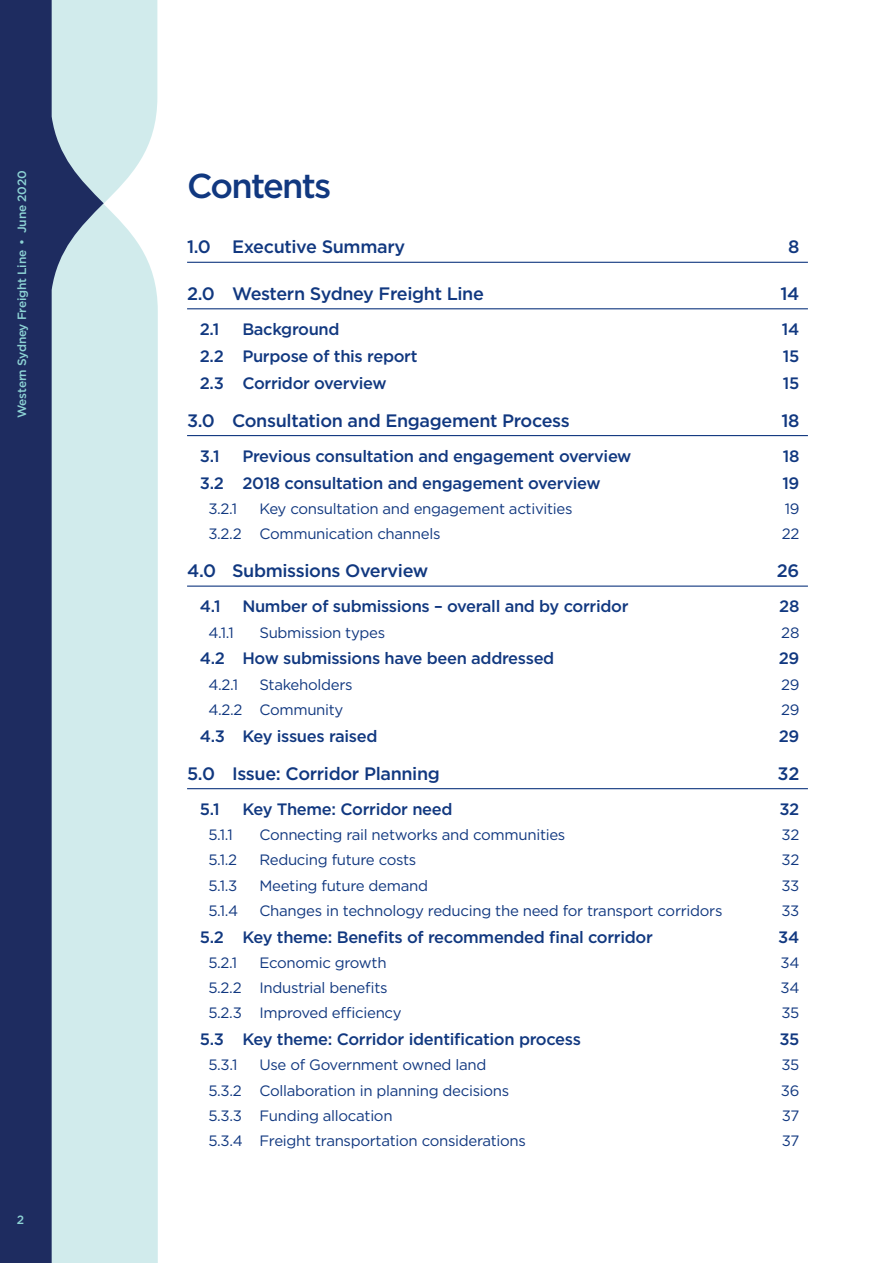
<style>
.page{position:relative;width:893px;height:1263px;background:#fff}
.page>*{position:absolute;margin:0;border:0;box-sizing:border-box;transform-origin:0 0}
.TfNSW_Heading_conten{font:500 34.5px "Gotham";letter-spacing:-.05em;color:#113880}
.t1{font:500 18px "Gotham";letter-spacing:-.02em;color:#113880}
.t2{font:500 16.5px "Gotham";letter-spacing:-.02em;color:#113880}
.t3{font:15px "Gotham";letter-spacing:-.02em;color:#113880}
.t4{font:500 12px "Gotham";letter-spacing:-.02em;color:#8dd3d4}
</style>
<div class="page">
<svg style="left:104px;top:0;width:54px;height:1263px;background:#d3eced"></svg>
<svg style="left:0;top:0;width:104px;height:1263px;background:#6c7f9d"></svg>
<hr style="left:187px;top:262px;width:621px;height:1px;background:#113880">
<hr style="left:187px;top:308px;width:621px;height:1px;background:#113880">
<hr style="left:187px;top:435px;width:621px;height:1px;background:#113880">
<hr style="left:187px;top:585px;width:621px;height:2px;background:#113880">
<hr style="left:187px;top:788px;width:621px;height:1px;background:#113880">
<p class="t4" style="left:14px;top:418px;width:249px;rotate:-90deg">Western Sydney Freight Line • June 2020</p>
<h1 class="TfNSW_Heading_conten" style="left:187px;top:163px;width:146px">Contents</h1>
<p class="t1" style="left:187px;top:235px;width:220px">1.0 Executive Summary</p>
<p class="t1" style="left:788px;top:235px;width:13px">8</p>
<p class="t1" style="left:187px;top:282px;width:298px">2.0 Western Sydney Freight Line</p>
<p class="t1" style="left:780px;top:282px;width:21px">14</p>
<p class="t2" style="left:200px;top:318px;width:21px">2.1</p>
<p class="t2" style="left:242px;top:318px;width:99px">Background</p>
<p class="t2" style="left:782px;top:318px;width:19px">14</p>
<p class="t2" style="left:200px;top:345px;width:219px">2.2 Purpose of this report</p>
<p class="t2" style="left:783px;top:345px;width:18px">15</p>
<p class="t2" style="left:200px;top:372px;width:188px">2.3 Corridor overview</p>
<p class="t2" style="left:783px;top:372px;width:18px">15</p>
<p class="t1" style="left:187px;top:408px;width:384px">3.0 Consultation and Engagement Process</p>
<p class="t1" style="left:781px;top:408px;width:20px">18</p>
<p class="t2" style="left:200px;top:445px;width:21px">3.1</p>
<p class="t2" style="left:242px;top:445px;width:391px">Previous consultation and engagement overview</p>
<p class="t2" style="left:783px;top:445px;width:18px">18</p>
<p class="t2" style="left:200px;top:472px;width:402px">3.2 2018 consultation and engagement overview</p>
<p class="t2" style="left:782px;top:472px;width:19px">19</p>
<p class="t3" style="left:208px;top:499px;width:30px">3.2.1</p>
<p class="t3" style="left:259px;top:499px;width:315px">Key consultation and engagement activities</p>
<p class="t3" style="left:785px;top:499px;width:16px">19</p>
<p class="t3" style="left:208px;top:524px;width:234px">3.2.2 Communication channels</p>
<p class="t3" style="left:782px;top:524px;width:19px">22</p>
<p class="t1" style="left:187px;top:559px;width:243px">4.0 Submissions Overview</p>
<p class="t1" style="left:777px;top:559px;width:24px">26</p>
<p class="t2" style="left:200px;top:596px;width:22px">4.1</p>
<p class="t2" style="left:242px;top:596px;width:388px">Number of submissions – overall and by corridor</p>
<p class="t2" style="left:779px;top:596px;width:22px">28</p>
<p class="t3" style="left:208px;top:623px;width:27px">4.1.1</p>
<p class="t3" style="left:259px;top:623px;width:127px">Submission types</p>
<p class="t3" style="left:781px;top:623px;width:20px">28</p>
<p class="t2" style="left:200px;top:648px;width:356px">4.2 How submissions have been addressed</p>
<p class="t2" style="left:779px;top:648px;width:22px">29</p>
<p class="t3" style="left:208px;top:675px;width:31px">4.2.1</p>
<p class="t3" style="left:259px;top:675px;width:95px">Stakeholders</p>
<p class="t3" style="left:781px;top:675px;width:20px">29</p>
<p class="t3" style="left:208px;top:700px;width:137px">4.2.2 Community</p>
<p class="t3" style="left:781px;top:700px;width:20px">29</p>
<p class="t2" style="left:200px;top:725px;width:179px">4.3 Key issues raised</p>
<p class="t2" style="left:779px;top:725px;width:22px">29</p>
<p class="t1" style="left:187px;top:761px;width:254px">5.0 Issue: Corridor Planning</p>
<p class="t1" style="left:778px;top:761px;width:23px">32</p>
<p class="t2" style="left:200px;top:798px;width:21px">5.1</p>
<p class="t2" style="left:242px;top:798px;width:212px">Key Theme: Corridor need</p>
<p class="t2" style="left:779px;top:798px;width:21px">32</p>
<p class="t3" style="left:208px;top:825px;width:26px">5.1.1</p>
<p class="t3" style="left:259px;top:825px;width:308px">Connecting rail networks and communities</p>
<p class="t3" style="left:781px;top:825px;width:19px">32</p>
<p class="t3" style="left:208px;top:850px;width:30px">5.1.2</p>
<p class="t3" style="left:259px;top:850px;width:159px">Reducing future costs</p>
<p class="t3" style="left:781px;top:850px;width:19px">32</p>
<p class="t3" style="left:208px;top:876px;width:31px">5.1.3</p>
<p class="t3" style="left:259px;top:876px;width:170px">Meeting future demand</p>
<p class="t3" style="left:781px;top:876px;width:20px">33</p>
<p class="t3" style="left:208px;top:901px;width:32px">5.1.4</p>
<p class="t3" style="left:259px;top:901px;width:465px">Changes in technology reducing the need for transport corridors</p>
<p class="t3" style="left:781px;top:901px;width:20px">33</p>
<p class="t2" style="left:200px;top:926px;width:455px">5.2 Key theme: Benefits of recommended final corridor</p>
<p class="t2" style="left:778px;top:926px;width:23px">34</p>
<p class="t3" style="left:208px;top:953px;width:30px">5.2.1</p>
<p class="t3" style="left:259px;top:953px;width:129px">Economic growth</p>
<p class="t3" style="left:780px;top:953px;width:20px">34</p>
<p class="t3" style="left:208px;top:978px;width:181px">5.2.2 Industrial benefits</p>
<p class="t3" style="left:780px;top:978px;width:20px">34</p>
<p class="t3" style="left:208px;top:1003px;width:195px">5.2.3 Improved efficiency</p>
<p class="t3" style="left:781px;top:1003px;width:19px">35</p>
<p class="t2" style="left:200px;top:1028px;width:383px">5.3 Key theme: Corridor identification process</p>
<p class="t2" style="left:779px;top:1028px;width:22px">35</p>
<p class="t3" style="left:208px;top:1055px;width:31px">5.3.1</p>
<p class="t3" style="left:259px;top:1055px;width:228px">Use of Government owned land</p>
<p class="t3" style="left:781px;top:1055px;width:19px">35</p>
<p class="t3" style="left:208px;top:1081px;width:302px">5.3.2 Collaboration in planning decisions</p>
<p class="t3" style="left:781px;top:1081px;width:20px">36</p>
<p class="t3" style="left:208px;top:1106px;width:186px">5.3.3 Funding allocation</p>
<p class="t3" style="left:782px;top:1106px;width:19px">37</p>
<p class="t3" style="left:208px;top:1131px;width:319px">5.3.4 Freight transportation considerations</p>
<p class="t3" style="left:782px;top:1131px;width:19px">37</p>
<p class="t4" style="left:17px;top:1212px;width:9px">2</p>
</div>
